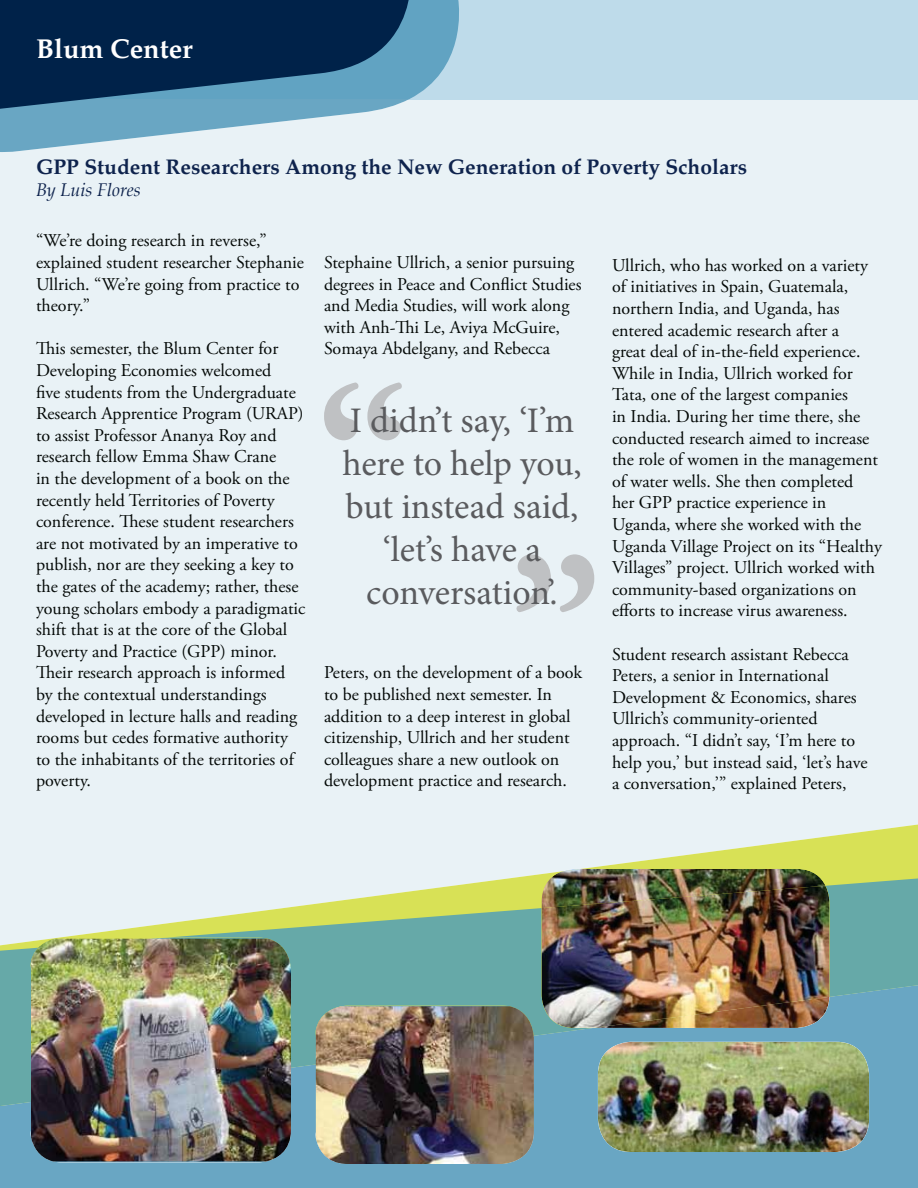
<style>
.page{position:relative;width:918px;height:1188px;background:#fff}
.page>*{position:absolute;margin:0;border:0;box-sizing:border-box;transform-origin:0 0}
.t1{font:700 198px "Adobe Garamond Pro";color:#bfc1c3}
.t2{font:36px/43.2px "Minion Pro";letter-spacing:-.005em;color:#5a5b5e;text-align:center}
.t3{font:700 27px "Palatino";color:#fff}
.t4{font:700 21px "Palatino";color:#0e234d}
.t5{font:18px/21.6px "Adobe Garamond Pro";color:#030806}
.t6{font:italic 18px "Palatino";color:#0e234d}
.s1{color:#616365}
</style>
<div class="page">
<div style="left:0;top:99px;width:918px;height:726px;background:#e9f2f6"></div>
<svg style="left:0;top:825px;width:918px;height:53px;background:#e5eed8"></svg>
<div style="left:0;top:0;width:918px;height:99px;background:#bedbea"></div>
<svg style="left:0;top:121px;width:409px;height:31px;background:#bad6e3"></svg>
<svg style="left:427px;top:0;width:32px;height:87px;fill:#61a3c2"></svg>
<svg style="left:0;top:0;width:427px;height:121px;background:#265074"></svg>
<div style="left:0;top:1106px;width:918px;height:82px;background:#69a6c3"></div>
<svg style="left:0;top:878px;width:918px;height:228px;background:#90beb2"></svg>
<img style="left:316px;top:1006px;width:218px;height:158px">
<img style="left:31px;top:939px;width:260px;height:222px">
<img style="left:542px;top:869px;width:284px;height:17px">
<img style="left:542px;top:886px;width:288px;height:142px">
<img style="left:598px;top:1042px;width:271px;height:110px;border-radius:33px">
<h3 class="t3" style="left:36px;top:36px;width:158px">Blum Center</h3>
<p class="t4" style="left:36px;top:157px;width:713px">GPP Student Researchers Among the New Generation of Poverty Scholars</p>
<p class="t6" style="left:36px;top:181px;width:106px">By Luis Flores</p>
<p class="t5" style="left:36px;top:231px;width:269px">“We’re doing research in reverse,” explained student researcher Stephanie<br>Ullrich. “We’re going from practice to theory.”</p>
<p class="t5" style="left:36px;top:339px;width:271px">This semester, the Blum Center for Developing Economies welcomed<br>five students from the Undergraduate Research Apprentice Program (URAP) to assist Professor Ananya Roy and research fellow Emma Shaw Crane<br>in the development of a book on the recently held Territories of Poverty conference. These student researchers are not motivated by an imperative to publish, nor are they seeking a key to the gates of the academy; rather, these young scholars embody a paradigmatic shift that is at the core of the Global Poverty and Practice (GPP) minor.<br>Their research approach is informed by the contextual understandings developed in lecture halls and reading rooms but cedes formative authority to the inhabitants of the territories of poverty.</p>
<p class="t5" style="left:324px;top:253px;width:259px">Stephaine Ullrich, a senior pursuing degrees in Peace and Conflict Studies and Media Studies, will work along with Anh-Thi Le, Aviya McGuire, Somaya Abdelgany, and Rebecca</p>
<h1 class="t1" style="left:316px;top:338px;width:95px">“</h1>
<h2 class="t2" style="left:342px;top:398px;width:241px">I didn’t say, ‘I’m here to help you, but instead said, ‘let’s have a conversation’<span class="s1">.</span></h2>
<h1 class="t1" style="left:509px;top:509px;width:95px">”</h1>
<p class="t5" style="left:324px;top:663px;width:260px">Peters, on the development of a book to be published next semester. In addition to a deep interest in global citizenship, Ullrich and her student colleagues share a new outlook on development practice and research.</p>
<p class="t5" style="left:612px;top:256px;width:271px">Ullrich, who has worked on a variety of initiatives in Spain, Guatemala, northern India, and Uganda, has entered academic research after a<br>great deal of in-the-field experience.<br>While in India, Ullrich worked for Tata, one of the largest companies<br>in India. During her time there, she conducted research aimed to increase the role of women in the management of water wells. She then completed<br>her GPP practice experience in Uganda, where she worked with the Uganda Village Project on its “Healthy Villages” project. Ullrich worked with community-based organizations on efforts to increase virus awareness.</p>
<p class="t5" style="left:612px;top:644px;width:257px">Student research assistant Rebecca Peters, a senior in International Development &amp; Economics, shares Ullrich’s community-oriented approach. “I didn’t say, ‘I’m here to help you,’ but instead said, ‘let’s have a conversation,’” explained Peters,</p>
</div>
